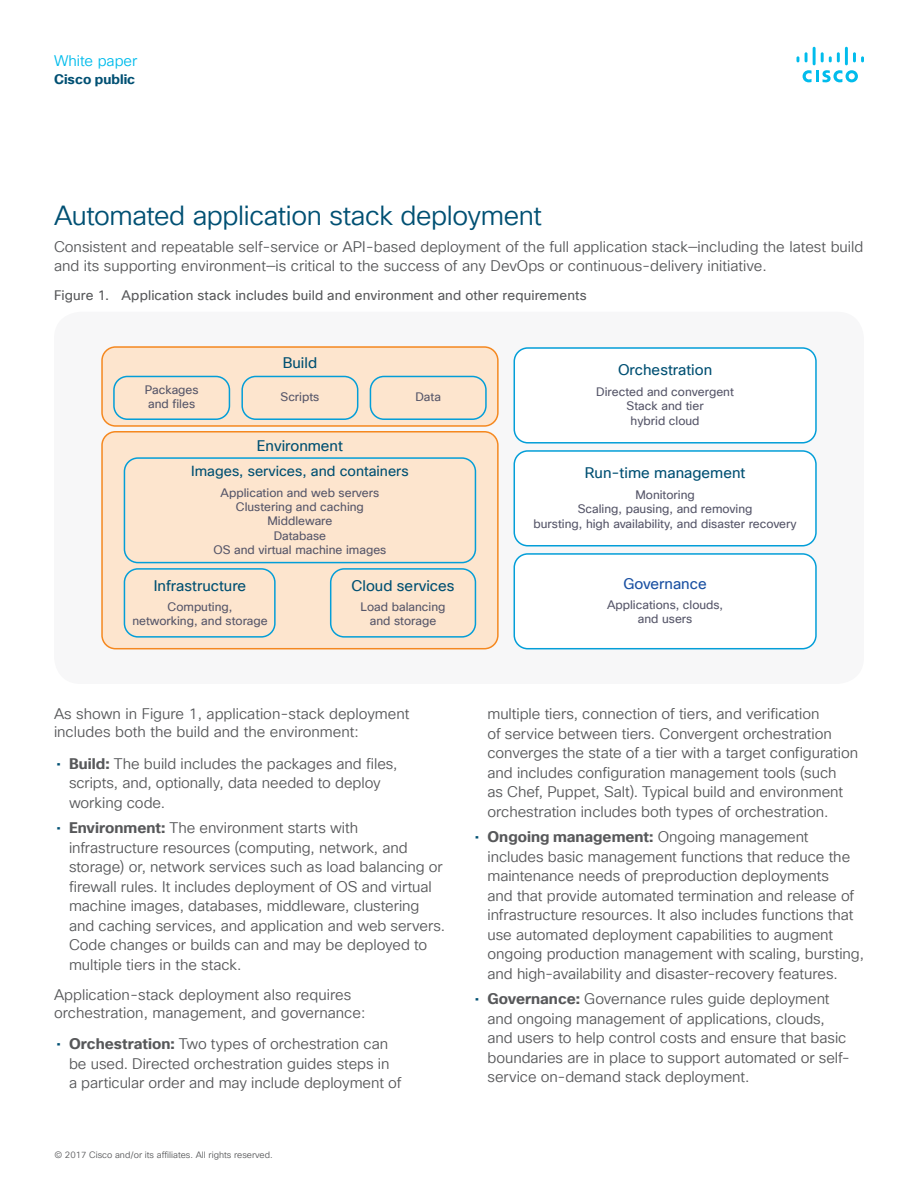
<style>
.page{position:relative;width:918px;height:1188px;background:#fff}
.page>*{position:absolute;margin:0;border:0;box-sizing:border-box;transform-origin:0 0}
.Subhead2_Indigo{font:27px "Cisco Sans TT Light";letter-spacing:-.015em;color:#005073}
.Body{font:15px/19.5px "Cisco Sans TT Light";letter-spacing:-.005em;color:#57585a}
.t1{font:15px "Cisco Sans TT";color:#005072}
.t2{font:15px "Cisco Sans TT";color:#015073}
.t3{font:15px "Cisco Sans TT Light";color:#01bcec}
.t4{font:15px "Cisco Sans TT";color:#1a50a2}
.t5{font:14.25px "Cisco Sans TT";color:#005072}
.FigureCaption{font:13.5px "Cisco Sans TT";letter-spacing:.01em;color:#57585a}
.t6{font:700 13.5px "Cisco Sans TT";color:#005073}
.t7{font:12px/14.4px "Cisco Sans TT";color:#565669;text-align:center}
.t8{font:9px "Cisco Sans TT Light";color:#57585a}
.s1{font-family:"Cisco Sans TT";color:#005073}
.s2{font-family:"Cisco Sans TT";font-weight:700}
</style>
<div class="page">
<svg style="left:803px;top:70px;width:55px;height:12px"></svg>
<svg style="left:797px;top:56px;width:2px;height:6px"></svg>
<svg style="left:805px;top:52px;width:3px;height:10px"></svg>
<hr style="left:813px;top:47px;width:3px;height:18px;background:#01bcec">
<svg style="left:821px;top:52px;width:19px;height:10px"></svg>
<hr style="left:845px;top:47px;width:3px;height:18px;background:#01bcec">
<svg style="left:853px;top:52px;width:11px;height:10px"></svg>
<div style="left:54px;top:312px;width:810px;height:372px;background:#f7f7f8;border-radius:27px"></div>
<div style="left:102px;top:347px;width:396px;height:79px;background:#fde5ce;border-radius:14px"></div>
<div style="left:101px;top:346px;width:398px;height:81px;border:2px solid #f5881f;border-radius:14px"></div>
<div style="left:102px;top:432px;width:396px;height:217px;background:#fde5ce;border-radius:14px"></div>
<div style="left:101px;top:431px;width:398px;height:218px;border:2px solid #f5881f;border-radius:14px"></div>
<div style="left:113px;top:376px;width:117px;height:44px;border:2px solid #039ed8;border-radius:14px"></div>
<div style="left:241px;top:376px;width:117px;height:44px;border:2px solid #039ed8;border-radius:14px"></div>
<div style="left:370px;top:376px;width:117px;height:44px;border:2px solid #039ed8;border-radius:14px"></div>
<div style="left:124px;top:457px;width:352px;height:106px;border:2px solid #039ed8;border-radius:13px"></div>
<div style="left:124px;top:568px;width:152px;height:70px;border:2px solid #039ed8;border-radius:14px"></div>
<div style="left:330px;top:568px;width:146px;height:70px;border:2px solid #039ed8;border-radius:14px"></div>
<div style="left:514px;top:554px;width:302px;height:95px;background:#fff;border-radius:14px"></div>
<div style="left:514px;top:553px;width:303px;height:96px;border:2px solid #039ed8;border-radius:14px"></div>
<div style="left:514px;top:451px;width:302px;height:95px;background:#fff;border-radius:14px"></div>
<div style="left:514px;top:450px;width:303px;height:96px;border:2px solid #039ed8;border-radius:14px"></div>
<div style="left:514px;top:348px;width:302px;height:95px;background:#fff;border-radius:14px"></div>
<div style="left:514px;top:347px;width:303px;height:97px;border:2px solid #039ed8;border-radius:14px"></div>
<p class="t3" style="left:54px;top:51px;width:85px">White paper</p>
<p class="t6" style="left:54px;top:70px;width:83px">Cisco public</p>
<p class="Subhead2_Indigo" style="left:54px;top:198px;width:489px">Automated application stack deployment</p>
<p class="Body" style="left:54px;top:237px;width:811px">Consistent and repeatable self-service or API-based deployment of the full application stack—including the latest build and its supporting environment—is critical to the success of any DevOps or continuous-delivery initiative.</p>
<p class="FigureCaption" style="left:54px;top:286px;width:534px">Figure 1. Application stack includes build and environment and other requirements</p>
<p class="t1" style="left:283px;top:353px;width:36px">Build</p>
<p class="t7" style="left:145px;top:383px;width:55px;text-align:left">Packages and files</p>
<p class="t7" style="left:415px;top:390px;width:27px">Data</p>
<p class="t7" style="left:281px;top:390px;width:40px">Scripts</p>
<p class="t1" style="left:257px;top:436px;width:88px">Environment</p>
<p class="t5" style="left:191px;top:462px;width:219px">Images, services, and containers</p>
<p class="t7" style="left:213px;top:486px;width:174px">Application and web servers<br>Clustering and caching<br>Middleware<br>Database<br>OS and virtual machine images</p>
<p class="t2" style="left:618px;top:360px;width:96px">Orchestration</p>
<p class="t7" style="left:596px;top:385px;width:139px">Directed and convergent<br>Stack and tier<br>hybrid cloud</p>
<p class="t2" style="left:585px;top:463px;width:162px">Run-time management</p>
<p class="t7" style="left:534px;top:488px;width:265px">Monitoring<br>Scaling, pausing, and removing<br>bursting, high availability, and disaster recovery</p>
<p class="t1" style="left:154px;top:576px;width:94px">Infrastructure</p>
<p class="t7" style="left:132px;top:600px;width:137px">Computing,<br>networking, and storage</p>
<p class="t1" style="left:352px;top:576px;width:105px">Cloud services</p>
<p class="t4" style="left:623px;top:574px;width:85px">Governance</p>
<p class="t7" style="left:607px;top:598px;width:118px">Applications, clouds, and users</p>
<p class="t7" style="left:361px;top:600px;width:86px">Load balancing and storage</p>
<p class="Body" style="left:54px;top:705px;width:357px;line-height:18px">As shown in Figure 1, application-stack deployment includes both the build and the environment:</p>
<p class="Body" style="left:69px;top:754px;width:330px;text-indent:-13px"><span class="s1">•</span> <span class="s2">Build:</span> The build includes the packages and files, scripts, and, optionally, data needed to deploy working code.</p>
<p class="Body" style="left:69px;top:819px;width:378px;text-indent:-13px"><span class="s1">•</span> <span class="s2">Environment:</span> The environment starts with infrastructure resources (computing, network, and storage) or, network services such as load balancing or firewall rules. It includes deployment of OS and virtual machine images, databases, middleware, clustering and caching services, and application and web servers.<br>Code changes or builds can and may be deployed to multiple tiers in the stack.</p>
<p class="Body" style="left:54px;top:986px;width:313px;line-height:18px">Application-stack deployment also requires orchestration, management, and governance:</p>
<p class="Body" style="left:69px;top:1035px;width:334px;text-indent:-13px"><span class="s1">•</span> <span class="s2">Orchestration:</span> Two types of orchestration can be used. Directed orchestration guides steps in<br>a particular order and may include deployment of</p>
<p class="t8" style="left:54px;top:1149px;width:220px">© 2017 Cisco and/or its affiliates. All rights reserved.</p>
<p class="Body" style="left:488px;top:705px;width:372px">multiple tiers, connection of tiers, and verification<br>of service between tiers. Convergent orchestration converges the state of a tier with a target configuration and includes configuration management tools (such<br>as Chef, Puppet, Salt). Typical build and environment orchestration includes both types of orchestration.</p>
<p class="Body" style="left:488px;top:828px;width:378px;text-indent:-13px"><span class="s1">•</span> <span class="s2">Ongoing management:</span> Ongoing management includes basic management functions that reduce the maintenance needs of preproduction deployments<br>and that provide automated termination and release of infrastructure resources. It also includes functions that use automated deployment capabilities to augment ongoing production management with scaling, bursting, and high-availability and disaster-recovery features.</p>
<p class="Body" style="left:488px;top:990px;width:364px;text-indent:-13px"><span class="s1">•</span> <span class="s2">Governance:</span> Governance rules guide deployment and ongoing management of applications, clouds, and users to help control costs and ensure that basic boundaries are in place to support automated or self&shy;service on-demand stack deployment.</p>
</div>
